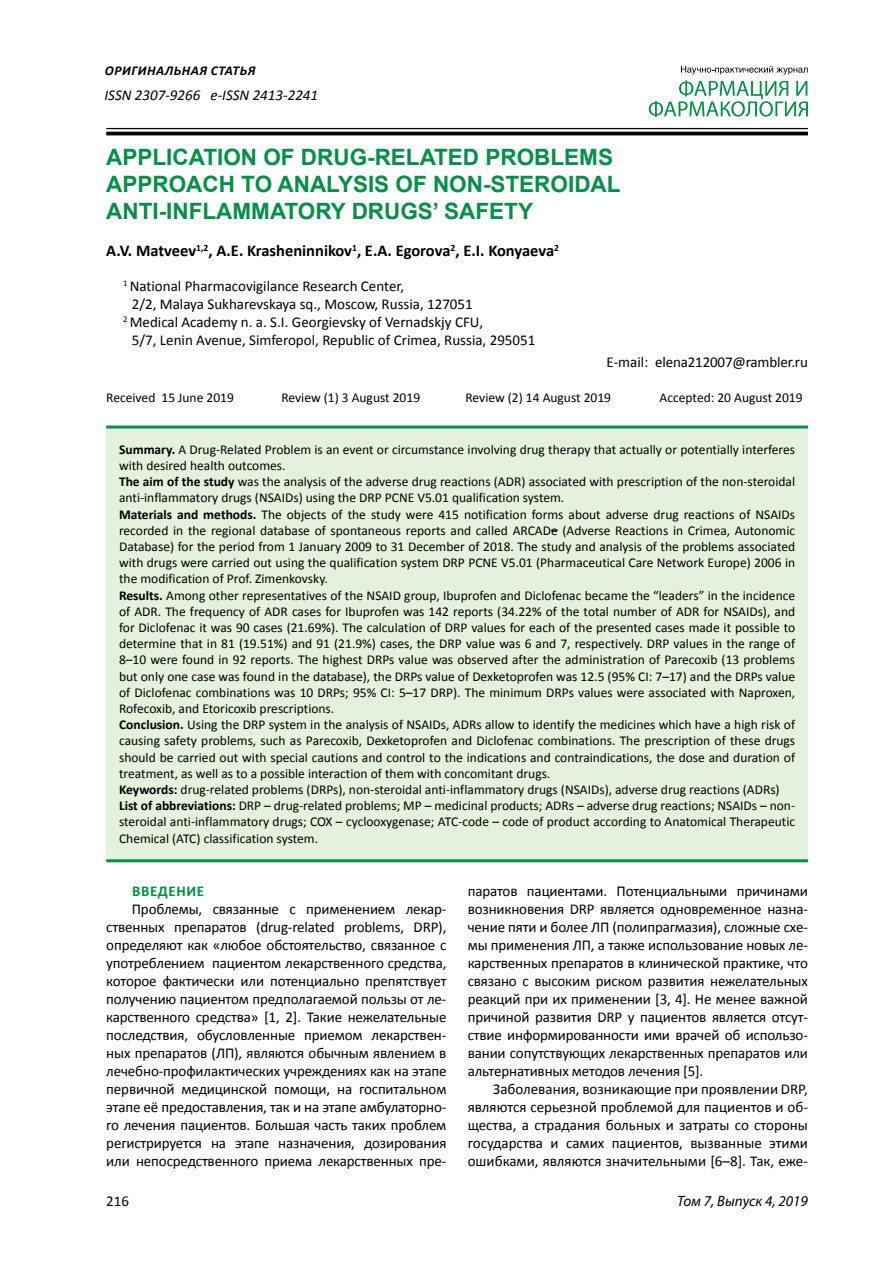
<style>
.page{position:relative;width:893px;height:1263px;background:#fff}
.page>*{position:absolute;margin:0;border:0;box-sizing:border-box;transform-origin:0 0}
.t1{font:700 22.5px/27px "Arial";color:#009046}
.t2{font:700 16.5px "Calibri";color:#000}
.t3{font:15px/18px "Calibri";color:#000;text-align:justify}
.t4{font:italic 15px "Calibri";color:#000}
.t5{font:italic 15px "Myriad Pro";color:#000}
.t6{font:700 15px "Calibri";letter-spacing:.04em;color:#009046}
.t7{font:13.5px/16.2px "Calibri";color:#000}
.t8{font:italic 700 13.5px "Calibri";letter-spacing:.04em;color:#000}
.s1{font-weight:700}
</style>
<div class="page">
<hr style="left:106px;top:128px;width:702px;height:1px;background:#000">
<hr style="left:106px;top:132px;width:702px;height:3px;background:#000">
<svg style="left:649px;top:66px;width:159px;height:51px"></svg>
<div style="left:106px;top:426px;width:702px;height:434px;background:#e5f0dd"></div>
<hr style="left:106px;top:425px;width:702px;height:3px;background:#009046">
<hr style="left:106px;top:859px;width:702px;height:3px;background:#009046">
<p class="t8" style="left:105px;top:62px;width:153px">оригинальнАЯ статья</p>
<p class="t4" style="left:105px;top:85px;width:215px">ISSN 2307-9266 e-ISSN 2413-2241</p>
<h1 class="t1" style="left:106px;top:144px;width:506px">APPLICATION OF DRUG-RELATED PROBLEMS<br>APPROACH TO ANALYSIS OF NON</h1>
<h1 class="t1" style="left:483px;top:171px;width:23px">-STE</h1>
<h1 class="t1" style="left:534px;top:171px;width:88px">ROIDAL</h1>
<h1 class="t1" style="left:106px;top:198px;width:428px">ANTI-INFLAMMATORY DRUGS’ SAFETY</h1>
<p class="t2" style="left:106px;top:240px;width:454px">A.V. Matveev<sup>1,2</sup>, А.Е. Krasheninnikov<sup>1</sup>, Е.А. Egorova<sup>2</sup>, Е.I. Konyaeva<sup>2</sup></p>
<p class="t3" style="left:123px;top:277px;width:282px"><sup>1</sup> National Pharmacovigilance Research Center,</p>
<p class="t3" style="left:132px;top:295px;width:342px">2/2, Malaya Sukharevskaya sq., Moscow, Russia, 127051</p>
<p class="t3" style="left:123px;top:313px;width:361px"><sup>2</sup> Medical Academy n. a. S.I. Georgievsky of Vernadskjy CFU,</p>
<p class="t3" style="left:132px;top:331px;width:405px">5/7, Lenin Avenue, Simferopol, Republic of Crimea, Russia, 295051</p>
<p class="t3" style="left:607px;top:353px;width:203px">E-mail: elena212007@rambler.ru</p>
<p class="t7" style="left:106px;top:389px;width:129px">Received 15 June 2019</p>
<p class="t7" style="left:281px;top:389px;width:140px">Review (1) 3 August 2019</p>
<p class="t7" style="left:466px;top:389px;width:147px">Review (2) 14 August 2019</p>
<p class="t7" style="left:660px;top:389px;width:144px">Accepted: 20 August 2019</p>
<p class="t7" style="left:119px;top:441px;width:678px"><span class="s1">Summary.</span> A Drug-Related Problem is an event or circumstance involving drug therapy that actually or potentially interferes with desired health outcomes.<br><span class="s1">The aim of the study</span> was the analysis of the adverse drug reactions (ADR) associated with prescription of the non-steroidal anti-inflammatory drugs (NSAIDs) using the DRP PCNE V5.01 qualification system.<br><span class="s1">Materials and methods.</span> The objects of the study were 415 notification forms about adverse drug reactions of NSAIDs recorded in the regional database of spontaneous reports and called ARCADe (Adverse Reactions in Crimea, Autonomic Database) for the period from 1 January 2009 to 31 December of 2018. The study and analysis of the problems associated with drugs were carried out using the qualification system DRP PCNE V5.01 (Pharmaceutical Care Network Europe) 2006 in the modification of Prof. Zimenkovsky.<br><span class="s1">Results.</span> Among other representatives of the NSAID group, Ibuprofen and Diclofenac became the “leaders” in the incidence of ADR. The frequency of ADR cases for Ibuprofen was 142 reports (34.22% of the total number of ADR for NSAIDs), and for Diclofenac it was 90 cases (21.69%). The calculation of DRP values for each of the presented cases made it possible to determine that in 81 (19.51%) and 91 (21.9%) cases, the DRP value was 6 and 7, respectively. DRP values in the range of 8–10 were found in 92 reports. The highest DRPs value was observed after the administration of Parecoxib (13 problems but only one case was found in the database), the DRPs value of Dexketoprofen was 12.5 (95% CI: 7–17) and the DRPs value of Diclofenac combinations was 10 DRPs; 95% CI: 5–17 DRP). The minimum DRPs values were associated with Naproxen, Rofecoxib, and Etoricoxib prescriptions.<br><span class="s1">Conclusion.</span> Using the DRP system in the analysis of NSAIDs, ADRs allow to identify the medicines which have a high risk of causing safety problems, such as Parecoxib, Dexketoprofen and Diclofenac combinations. The prescription of these drugs should be carried out with special cautions and control to the indications and contraindications, the dose and duration of treatment, as well as to a possible interaction of them with concomitant drugs.<br><span class="s1">Keywords:</span> drug-related problems (DRPs), non-steroidal anti-inflammatory drugs (NSAIDs), adverse drug reactions (ADRs)<br><span class="s1">List of abbreviations:</span> DRP – drug-related problems; MP – medicinal products; ADRs – adverse drug reactions; NSAIDs – non&shy;steroidal anti-inflammatory drugs; COX – cyclooxygenase; АТC-code – code of product according to Anatomical Therapeutic Chemical (ATC) classification system.</p>
<p class="t6" style="left:132px;top:881px;width:74px">ВВЕДЕНИЕ</p>
<p class="t3" style="left:106px;top:900px;width:342px;text-indent:26px">Проблемы, связанные с применением лекар&shy;ственных препаратов (drug-related problems, DRP), определяют как «любое обстоятельство, связанное с употреблением пациентом лекарственного средства, которое фактически или потенциально препятствует получению пациентом предполагаемой пользы от ле&shy;карственного средства» [1, 2]. Такие нежелательные последствия, обусловленные приемом лекарствен&shy;ных препаратов (ЛП), являются обычным явлением в лечебно-профилактических учреждениях как на этапе первичной медицинской помощи, на госпитальном этапе её предоставления, так и на этапе амбулаторно&shy;го лечения пациентов. Большая часть таких проблем регистрируется на этапе назначения, дозирования или непосредственного приема лекарственных пре-</p>
<p class="t3" style="left:106px;top:1192px;width:24px">216</p>
<p class="t3" style="left:468px;top:882px;width:342px">паратов пациентами. Потенциальными причинами возникновения DRP является одновременное назна&shy;чение пяти и более ЛП (полипрагмазия), сложные схе&shy;мы применения ЛП, а также использование новых ле&shy;карственных препаратов в клинической практике, что связано с высоким риском развития нежелательных реакций при их применении [3, 4]. Не менее важной причиной развития DRP у пациентов является отсут&shy;ствие информированности ими врачей об использо&shy;вании сопутствующих лекарственных препаратов или альтернативных методов лечения [5].</p>
<p class="t3" style="left:468px;top:1080px;width:342px;text-indent:26px">Заболевания, возникающие при проявлении DRP, являются серьезной проблемой для пациентов и об&shy;щества, а страдания больных и затраты со стороны государства и самих пациентов, вызванные этими ошибками, являются значительными [6–8]. Так, еже-</p>
<p class="t5" style="left:677px;top:1192px;width:132px">Том 7, Выпуск 4, 2019</p>
</div>
